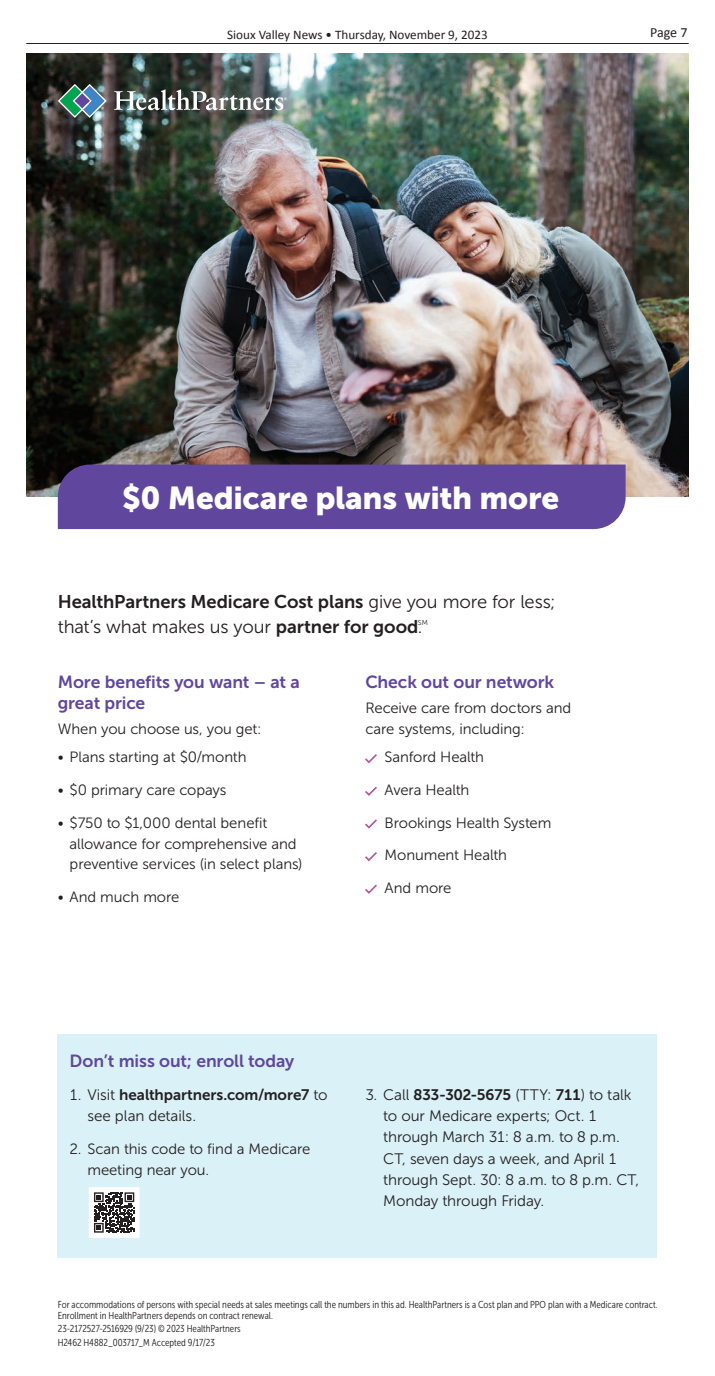
<style>
.page{position:relative;width:715px;height:1376px;background:#fff}
.page>*{position:absolute;margin:0;border:0;box-sizing:border-box;transform-origin:0 0}
.t1{font:31.5px "Museo Sans 900";letter-spacing:-.01em;color:#fff}
.t2{font:18.38px "Museo Sans 700";letter-spacing:-.005em;color:#231f20}
.t3{font:18.38px "Museo Sans 300";letter-spacing:-.01em;color:#231f20}
.t4{font:17.5px/21px "Museo Sans 700";letter-spacing:-.005em;color:#60479d}
.t5{font:15.14px/21.3px "Museo Sans 300";letter-spacing:-.005em;color:#231f20}
.t6{font:15.14px "Museo Sans 700";letter-spacing:-.005em;color:#231f20}
.t7{font:14.88px/20.8px "Museo Sans 300";letter-spacing:-.01em;color:#231f20}
.t8{font:14px "Calibri";color:#231f20}
.t9{font:13.12px "Calibri";color:#231f20}
.t10{font:10.06px/10.5px "Museo Sans Cond 300";color:#231f20}
.t11{font:7.17px "Museo Sans 300";color:#231f20}
.s1{font-family:"Museo Sans 300"}
.s2{font-family:"Museo Sans 700"}
</style>
<div class="page">
<hr style="left:26px;top:43px;width:662px;height:1px;background:#231f20">
<img style="left:26px;top:54px;width:662px;height:443px">
<svg style="left:365px;top:754px;width:11px;height:9px"></svg>
<svg style="left:365px;top:786px;width:11px;height:10px"></svg>
<svg style="left:365px;top:819px;width:11px;height:9px"></svg>
<svg style="left:365px;top:852px;width:11px;height:9px"></svg>
<svg style="left:365px;top:884px;width:11px;height:10px"></svg>
<div style="left:58px;top:464px;width:567px;height:65px;background:#60479d"></div>
<svg style="left:58px;top:84px;width:49px;height:34px;background:#588283"></svg>
<svg style="left:114px;top:89px;width:172px;height:21px"></svg>
<div style="left:58px;top:1033px;width:598px;height:224px;background:#daf1f7"></div>
<svg style="left:89px;top:1187px;width:51px;height:51px;background:#9e9c9d"></svg>
<p class="t9" style="left:227px;top:27px;width:262px">Sioux Valley News • Thursday, November 9, 2023</p>
<p class="t8" style="left:649px;top:23px;width:39px">Page 7</p>
<h1 class="t1" style="left:122px;top:479px;width:438px">$0 Medicare plans with more</h1>
<p class="t2" style="left:58px;top:594px;width:499px">HealthPartners Medicare Cost plans <span class="s1">give you more for less;</span></p>
<p class="t3" style="left:58px;top:620px;width:366px">that’s what makes us your <span class="s2">partner for good</span>.</p>
<p class="t11" style="left:417px;top:620px;width:12px">SM</p>
<p class="t4" style="left:58px;top:673px;width:243px">More benefits you want – at a great price</p>
<p class="t7" style="left:58px;top:719px;width:205px">When you choose us, you get:</p>
<p class="t7" style="left:58px;top:748px;width:190px">• Plans starting at $0/month</p>
<p class="t7" style="left:58px;top:780px;width:170px">• $0 primary care copays</p>
<p class="t7" style="left:70px;top:813px;width:234px;text-indent:-12px">• $750 to $1,000 dental benefit allowance for comprehensive and preventive services (in select plans)</p>
<p class="t7" style="left:58px;top:887px;width:123px">• And much more</p>
<p class="t4" style="left:365px;top:673px;width:190px">Check out our network</p>
<p class="t7" style="left:365px;top:698px;width:207px">Receive care from doctors and care systems, including:</p>
<p class="t7" style="left:384px;top:742px;width:168px;line-height:32.6px">Sanford Health<br>Avera Health<br>Brookings Health System<br>Monument Health<br>And more</p>
<p class="t4" style="left:70px;top:1052px;width:226px">Don’t miss out; enroll today</p>
<p class="t6" style="left:70px;top:1089px;width:259px"><span class="s1">1. Visit</span> healthpartners.com/more7 <span class="s1">to</span></p>
<p class="t5" style="left:87px;top:1106px;width:110px">see plan details.</p>
<p class="t7" style="left:87px;top:1139px;width:224px;text-indent:-18px">2. Scan this code to find a Medicare meeting near you.</p>
<p class="t5" style="left:383px;top:1085px;width:257px;text-indent:-18px">3. Call <span class="s2">833-302-5675</span> (TTY: <span class="s2">711</span>) to talk to our Medicare experts; Oct. 1 through March 31: 8 a.m. to 8 p.m.<br>CT, seven days a week, and April 1 through Sept. 30: 8 a.m. to 8 p.m. CT,<br>Monday through Friday.</p>
<p class="t10" style="left:58px;top:1300px;width:601px">For accommodations of persons with special needs at sales meetings call the numbers in this ad. HealthPartners is a Cost plan and PPO plan with a Medicare contract.<br>Enrollment in HealthPartners depends on contract renewal.</p>
<p class="t10" style="left:58px;top:1322px;width:184px;line-height:13.7px">23-2172527-2516929 (9/23) © 2023 HealthPartners<br>H2462 H4882_003717_M Accepted 9/17/23</p>
</div>
